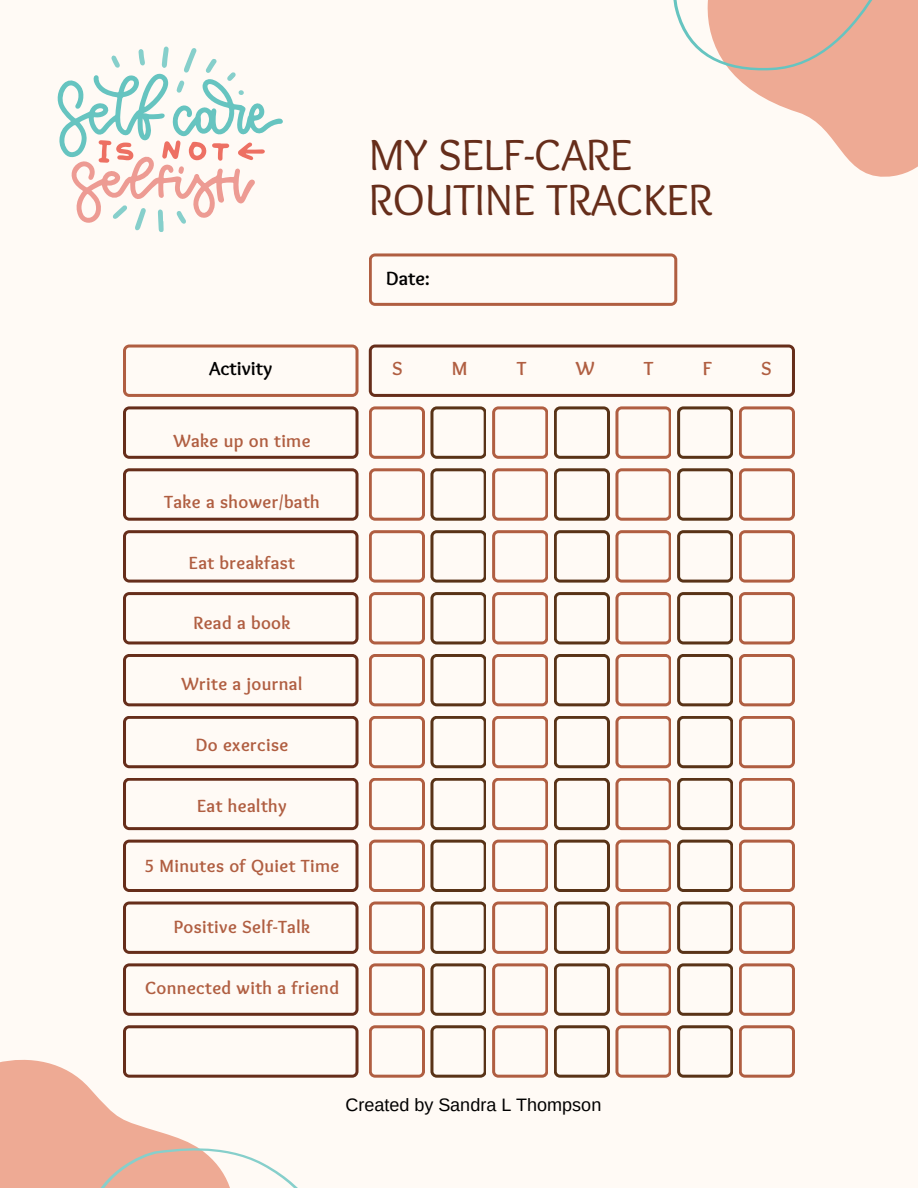
<style>
.page{position:relative;width:918px;height:1188px;background:#fffaf5}
.page>*{position:absolute;margin:0;border:0;box-sizing:border-box;transform-origin:0 0}
.t1{font:45.15px/45px "Sukar Regular";color:#662d1a}
.t2{font:700 19.8px "Sukar";color:#000}
.t3{font:700 19.8px "Sukar";color:#b05e41}
.t4{font:700 18.3px "Sukar";letter-spacing:.02em;color:#b05e41}
.t5{font:18px "Arimo";color:#000}
</style>
<div class="page">
<svg style="left:369px;top:253px;width:308px;height:53px"></svg>
<svg style="left:123px;top:345px;width:235px;height:52px"></svg>
<svg style="left:369px;top:345px;width:426px;height:52px"></svg>
<svg style="left:123px;top:406px;width:235px;height:53px"></svg>
<svg style="left:492px;top:406px;width:56px;height:53px"></svg>
<svg style="left:369px;top:406px;width:117px;height:53px"></svg>
<svg style="left:554px;top:406px;width:117px;height:53px"></svg>
<svg style="left:677px;top:406px;width:56px;height:53px"></svg>
<svg style="left:739px;top:406px;width:56px;height:53px"></svg>
<svg style="left:123px;top:654px;width:235px;height:52px"></svg>
<svg style="left:492px;top:654px;width:56px;height:52px"></svg>
<svg style="left:369px;top:654px;width:117px;height:52px"></svg>
<svg style="left:554px;top:654px;width:117px;height:52px"></svg>
<svg style="left:677px;top:654px;width:56px;height:52px"></svg>
<svg style="left:739px;top:654px;width:56px;height:52px"></svg>
<svg style="left:123px;top:530px;width:235px;height:53px"></svg>
<svg style="left:492px;top:530px;width:56px;height:53px"></svg>
<svg style="left:369px;top:530px;width:117px;height:53px"></svg>
<svg style="left:554px;top:530px;width:117px;height:53px"></svg>
<svg style="left:677px;top:530px;width:56px;height:53px"></svg>
<svg style="left:739px;top:530px;width:56px;height:53px"></svg>
<svg style="left:123px;top:778px;width:235px;height:52px"></svg>
<svg style="left:492px;top:778px;width:56px;height:52px"></svg>
<svg style="left:369px;top:778px;width:117px;height:52px"></svg>
<svg style="left:554px;top:778px;width:117px;height:52px"></svg>
<svg style="left:677px;top:778px;width:56px;height:52px"></svg>
<svg style="left:739px;top:778px;width:56px;height:52px"></svg>
<svg style="left:123px;top:963px;width:235px;height:53px"></svg>
<svg style="left:492px;top:963px;width:56px;height:53px"></svg>
<svg style="left:369px;top:963px;width:117px;height:53px"></svg>
<svg style="left:554px;top:963px;width:117px;height:53px"></svg>
<svg style="left:677px;top:963px;width:56px;height:53px"></svg>
<svg style="left:739px;top:963px;width:56px;height:53px"></svg>
<svg style="left:123px;top:468px;width:235px;height:53px"></svg>
<svg style="left:492px;top:468px;width:56px;height:53px"></svg>
<svg style="left:369px;top:468px;width:117px;height:53px"></svg>
<svg style="left:554px;top:468px;width:117px;height:53px"></svg>
<svg style="left:677px;top:468px;width:56px;height:53px"></svg>
<svg style="left:739px;top:468px;width:56px;height:53px"></svg>
<svg style="left:123px;top:716px;width:235px;height:52px"></svg>
<svg style="left:492px;top:716px;width:56px;height:52px"></svg>
<svg style="left:369px;top:716px;width:117px;height:52px"></svg>
<svg style="left:554px;top:716px;width:117px;height:52px"></svg>
<svg style="left:677px;top:716px;width:56px;height:52px"></svg>
<svg style="left:739px;top:716px;width:56px;height:52px"></svg>
<svg style="left:123px;top:901px;width:235px;height:53px"></svg>
<svg style="left:492px;top:901px;width:56px;height:53px"></svg>
<svg style="left:369px;top:901px;width:117px;height:53px"></svg>
<svg style="left:554px;top:901px;width:117px;height:53px"></svg>
<svg style="left:677px;top:901px;width:56px;height:53px"></svg>
<svg style="left:739px;top:901px;width:56px;height:53px"></svg>
<svg style="left:123px;top:592px;width:235px;height:52px"></svg>
<svg style="left:492px;top:592px;width:56px;height:52px"></svg>
<svg style="left:369px;top:592px;width:117px;height:52px"></svg>
<svg style="left:554px;top:592px;width:117px;height:52px"></svg>
<svg style="left:677px;top:592px;width:56px;height:52px"></svg>
<svg style="left:739px;top:592px;width:56px;height:52px"></svg>
<svg style="left:123px;top:840px;width:235px;height:52px"></svg>
<svg style="left:492px;top:840px;width:56px;height:52px"></svg>
<svg style="left:369px;top:840px;width:117px;height:52px"></svg>
<svg style="left:554px;top:840px;width:117px;height:52px"></svg>
<svg style="left:677px;top:840px;width:56px;height:52px"></svg>
<svg style="left:739px;top:840px;width:56px;height:52px"></svg>
<svg style="left:492px;top:1025px;width:56px;height:53px"></svg>
<svg style="left:369px;top:1025px;width:117px;height:53px"></svg>
<svg style="left:554px;top:1025px;width:117px;height:53px"></svg>
<svg style="left:677px;top:1025px;width:56px;height:53px"></svg>
<svg style="left:739px;top:1025px;width:56px;height:53px"></svg>
<svg style="left:810px;top:0;width:108px;height:177px;fill:#eeaa94"></svg>
<svg style="left:673px;top:0;width:243px;height:118px"></svg>
<svg style="left:0;top:1025px;width:358px;height:163px"></svg>
<svg style="left:57px;top:46px;width:226px;height:186px"></svg>
<h1 class="t1" style="left:369px;top:136px;width:345px">MY SELF-CARE<br>ROUTINE TRACKER</h1>
<p class="t2" style="left:386px;top:267px;width:45px">Date:</p>
<p class="t2" style="left:209px;top:357px;width:65px">Activity</p>
<p class="t3" style="left:392px;top:357px;width:12px">S</p>
<p class="t3" style="left:452px;top:357px;width:17px">M</p>
<p class="t3" style="left:517px;top:357px;width:11px">T</p>
<p class="t3" style="left:576px;top:357px;width:20px">W</p>
<p class="t3" style="left:644px;top:357px;width:11px">T</p>
<p class="t3" style="left:703px;top:357px;width:10px">F</p>
<p class="t3" style="left:761px;top:357px;width:12px">S</p>
<p class="t4" style="left:173px;top:431px;width:139px">Wake up on time</p>
<p class="t4" style="left:164px;top:491px;width:157px">Take a shower/bath</p>
<p class="t4" style="left:189px;top:552px;width:108px">Eat breakfast</p>
<p class="t4" style="left:193px;top:613px;width:99px">Read a book</p>
<p class="t4" style="left:182px;top:674px;width:122px">Write a journal</p>
<p class="t4" style="left:196px;top:734px;width:94px">Do exercise</p>
<p class="t4" style="left:197px;top:795px;width:91px">Eat healthy</p>
<p class="t4" style="left:145px;top:856px;width:196px">5 Minutes of Quiet Time</p>
<p class="t4" style="left:174px;top:917px;width:138px">Positive Self-Talk</p>
<p class="t4" style="left:145px;top:977px;width:196px">Connected with a friend</p>
<p class="t5" style="left:345px;top:1095px;width:257px">Created by Sandra L Thompson</p>
</div>
